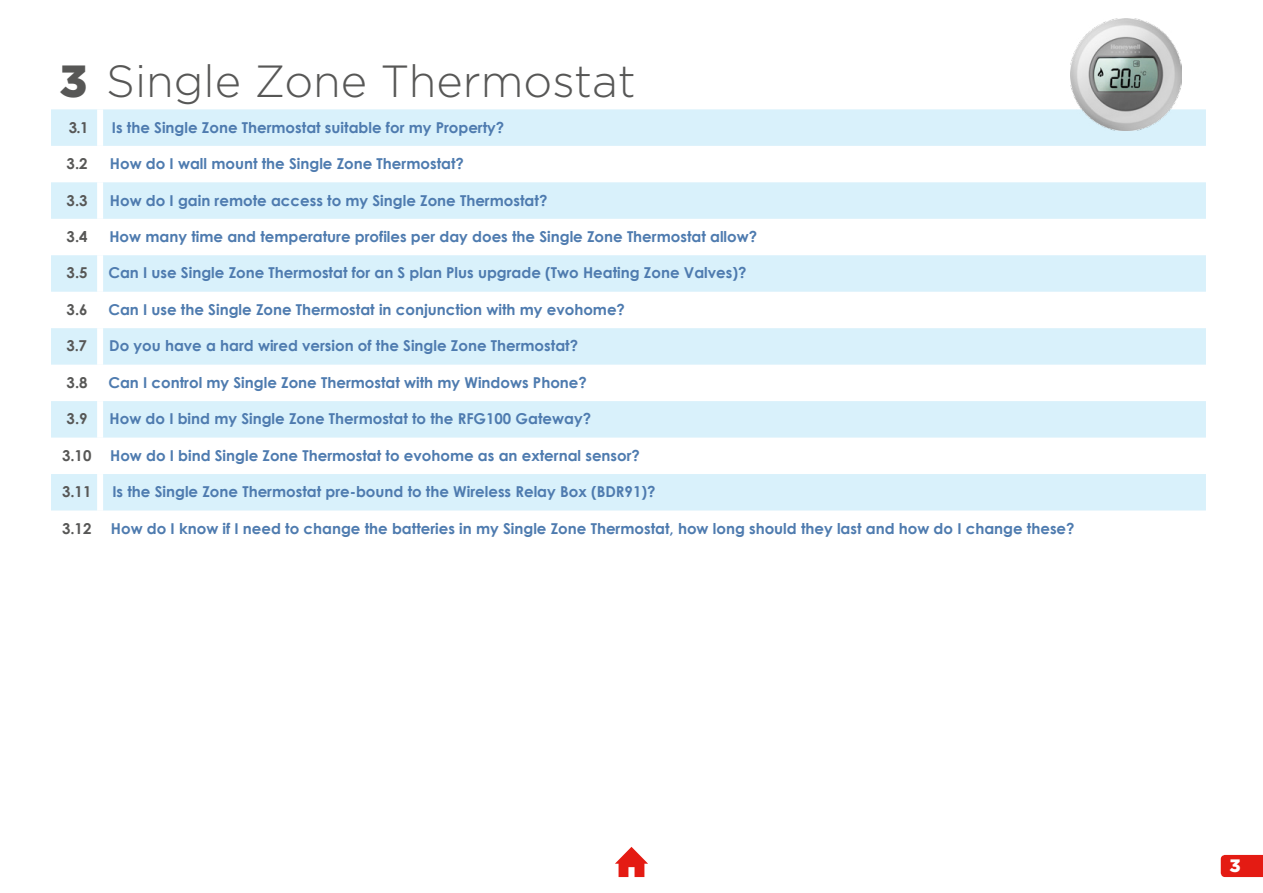
<style>
.page{position:relative;width:1263px;height:893px;background:#fff}
.page>*{position:absolute;margin:0;border:0;box-sizing:border-box;transform-origin:0 0}
.t1{font:300 45px "Gotham";color:#575756}
.t2{font:900 18px "Gotham";color:#fff}
.t3{font:700 15px "Century Gothic";color:#4e7baf}
.t4{font:700 15px "Century Gothic";color:#575756}
.s1{font-weight:900}
.s2{color:#575756}
</style>
<div class="page">
<svg style="left:1221px;top:855px;width:42px;height:22px"></svg>
<svg style="left:51px;top:109px;width:1155px;height:401px;fill:#d9f1fb"></svg>
<div style="left:97px;top:109px;width:6px;height:37px;background:#fff"></div>
<div style="left:97px;top:146px;width:6px;height:36px;background:#fff"></div>
<div style="left:97px;top:182px;width:6px;height:37px;background:#fff"></div>
<div style="left:97px;top:219px;width:6px;height:36px;background:#fff"></div>
<div style="left:97px;top:255px;width:6px;height:37px;background:#fff"></div>
<div style="left:97px;top:292px;width:6px;height:36px;background:#fff"></div>
<div style="left:97px;top:328px;width:6px;height:37px;background:#fff"></div>
<div style="left:97px;top:365px;width:6px;height:36px;background:#fff"></div>
<div style="left:97px;top:401px;width:6px;height:37px;background:#fff"></div>
<div style="left:97px;top:438px;width:6px;height:36px;background:#fff"></div>
<div style="left:97px;top:474px;width:6px;height:36px;background:#fff"></div>
<img style="left:1070px;top:18px;width:111px;height:113px">
<svg style="left:615px;top:847px;width:33px;height:30px"></svg>
<h1 class="t1" style="left:60px;top:56px;width:578px"><span class="s1">3</span> Single Zone Thermostat</h1>
<p class="t4" style="left:69px;top:116px;width:21px">3.1</p>
<p class="t3" style="left:112px;top:116px;width:394px">Is the Single Zone Thermostat suitable for my Property?</p>
<p class="t4" style="left:67px;top:152px;width:22px">3.2</p>
<p class="t3" style="left:110px;top:152px;width:355px">How do I wall mount the Single Zone Thermostat?</p>
<p class="t4" style="left:67px;top:189px;width:22px">3.3</p>
<p class="t3" style="left:110px;top:189px;width:439px">How do I gain remote access to my Single Zone Thermostat?</p>
<p class="t4" style="left:67px;top:225px;width:22px">3.4</p>
<p class="t3" style="left:109px;top:225px;width:649px">How many time and temperature profiles per day does the Single Zone Thermostat allow?</p>
<p class="t4" style="left:67px;top:262px;width:22px">3.5</p>
<p class="t3" style="left:108px;top:262px;width:640px">Can I use Single Zone Thermostat for an S plan Plus upgrade (Two Heating Zone Valves)?</p>
<p class="t4" style="left:67px;top:298px;width:22px">3.6</p>
<p class="t3" style="left:108px;top:298px;width:518px">Can I use the Single Zone Thermostat in conjunction with my evohome?</p>
<p class="t4" style="left:67px;top:335px;width:22px">3.7</p>
<p class="t3" style="left:109px;top:335px;width:470px">Do you have a hard wired version of the Single Zone Thermostat?</p>
<p class="t4" style="left:67px;top:371px;width:22px">3.8</p>
<p class="t3" style="left:108px;top:371px;width:480px">Can I control my Single Zone Thermostat with my Windows Phone?</p>
<p class="t4" style="left:67px;top:407px;width:22px">3.9</p>
<p class="t3" style="left:110px;top:407px;width:483px">How do I bind my Single Zone Thermostat to the RFG100 Gateway?</p>
<p class="t3" style="left:62px;top:444px;width:579px"><span class="s2">3.10</span> How do I bind Single Zone Thermostat to evohome as an external sensor?</p>
<p class="t4" style="left:62px;top:480px;width:31px">3.11</p>
<p class="t3" style="left:112px;top:480px;width:544px">Is the Single Zone Thermostat pre-bound to the Wireless Relay Box (BDR91)?</p>
<p class="t4" style="left:62px;top:517px;width:31px">3.12</p>
<p class="t3" style="left:111px;top:517px;width:965px">How do I know if I need to change the batteries in my Single Zone Thermostat, how long should they last and how do I change these?</p>
<p class="t2" style="left:1229px;top:855px;width:13px">3</p>
</div>
